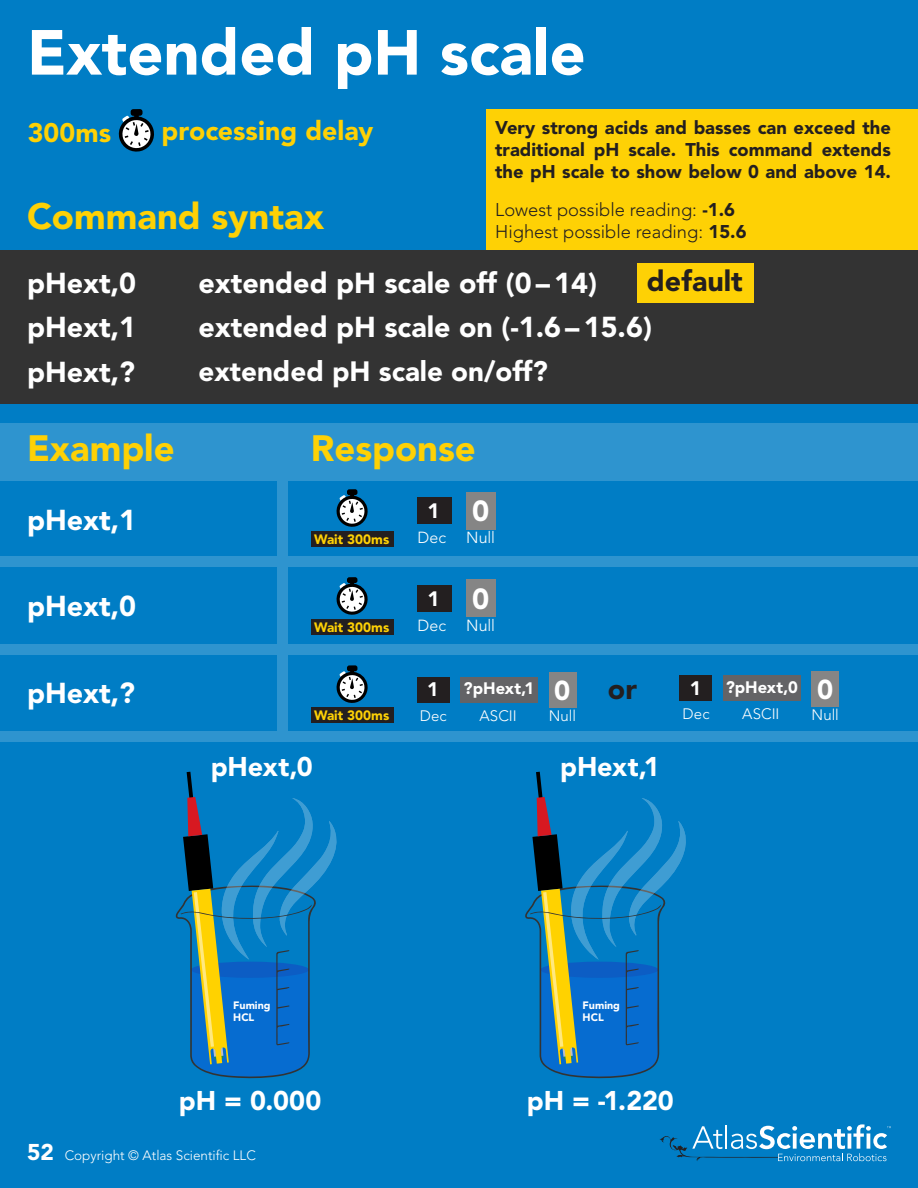
<style>
.page{position:relative;width:918px;height:1188px;background:#007dc5}
.page>*{position:absolute;margin:0;border:0;box-sizing:border-box;transform-origin:0 0}
.t1{font:900 63px "Avenir LT Pro";color:#fff}
.t2{font:900 36.45px "Avenir LT Pro";color:#fed105}
.t3{font:900 28.95px "Avenir LT Pro";color:#fff}
.t4{font:900 28.65px "Avenir LT Pro";color:#fff}
.t5{font:900 28.65px "Avenir LT Pro";color:#231f20}
.t6{font:900 27.75px "Avenir LT Pro";color:#fff}
.t7{font:900 27.3px "Avenir LT Pro";color:#fff}
.t8{font:900 26.85px "Avenir LT Pro";color:#fff}
.t9{font:900 26.7px "Avenir LT Pro";letter-spacing:.005em;color:#fed105}
.t10{font:900 20.7px "Avenir LT Pro";color:#fff}
.t11{font:900 19.5px "Avenir LT Pro";color:#fff}
.t12{font:900 18.3px/22px "Avenir LT Pro";color:#231f20;text-align:justify}
.t13{font:300 18.3px "Avenir LT Pro";color:#231f20}
.t14{font:900 16.5px "Avenir LT Pro";letter-spacing:.005em;color:#fff}
.t15{font:300 16.05px "Avenir LT Pro";letter-spacing:.005em;color:#fff}
.t16{font:300 15px "Avenir LT Pro";color:#fff}
.t17{font:300 13.5px "Avenir LT Pro";color:#fff}
.t18{font:900 13.5px "Avenir LT Pro";color:#fed105}
.t19{font:900 10.65px/12.8px "Avenir LT Pro";color:#fff}
.s1{font-weight:900}
.s2{font-weight:900;font-size:22.65px}
</style>
<div class="page">
<svg style="left:118px;top:109px;width:36px;height:43px"></svg>
<div style="left:0;top:423px;width:918px;height:58px;background:#2e94cf"></div>
<div style="left:277px;top:477px;width:11px;height:263px;background:#2e94cf"></div>
<div style="left:0;top:556px;width:918px;height:11px;background:#2e94cf"></div>
<div style="left:0;top:644px;width:918px;height:11px;background:#2e94cf"></div>
<div style="left:0;top:731px;width:918px;height:11px;background:#2e94cf"></div>
<div style="left:0;top:250px;width:918px;height:154px;background:#333"></div>
<div style="left:486px;top:109px;width:432px;height:141px;background:#fed105"></div>
<div style="left:637px;top:264px;width:117px;height:39px;background:#fed105"></div>
<svg style="left:175px;top:772px;width:161px;height:307px"></svg>
<svg style="left:525px;top:772px;width:161px;height:307px"></svg>
<div style="left:417px;top:497px;width:34px;height:27px;background:#231f20"></div>
<div style="left:466px;top:492px;width:30px;height:37px;background:#858585"></div>
<div style="left:311px;top:531px;width:82px;height:16px;background:#231f20"></div>
<svg style="left:336px;top:489px;width:32px;height:38px"></svg>
<div style="left:311px;top:707px;width:82px;height:16px;background:#231f20"></div>
<svg style="left:336px;top:665px;width:32px;height:38px"></svg>
<div style="left:417px;top:585px;width:34px;height:27px;background:#231f20"></div>
<div style="left:466px;top:580px;width:30px;height:37px;background:#858585"></div>
<div style="left:311px;top:619px;width:82px;height:15px;background:#231f20"></div>
<svg style="left:336px;top:577px;width:32px;height:38px"></svg>
<div style="left:460px;top:677px;width:78px;height:25px;background:#636366"></div>
<div style="left:417px;top:677px;width:32px;height:25px;background:#231f20"></div>
<div style="left:549px;top:673px;width:27px;height:35px;background:#858585"></div>
<div style="left:723px;top:676px;width:78px;height:25px;background:#636366"></div>
<div style="left:680px;top:676px;width:32px;height:25px;background:#231f20"></div>
<div style="left:812px;top:671px;width:27px;height:36px;background:#858585"></div>
<svg style="left:660px;top:1124px;width:231px;height:37px"></svg>
<p class="t1" style="left:27px;top:15px;width:560px">Extended pH scale</p>
<p class="t12" style="left:495px;top:117px;width:397px">Very strong acids and basses can exceed the traditional pH scale. This command extends the pH scale to show below 0 and above 14.</p>
<p class="t13" style="left:495px;top:199px;width:241px">Lowest possible reading: <span class="s1">-1.6</span></p>
<p class="t13" style="left:495px;top:221px;width:253px">Highest possible reading: <span class="s1">15.6</span></p>
<p class="t5" style="left:647px;top:264px;width:97px">default</p>
<p class="t9" style="left:28px;top:117px;width:85px">300ms</p>
<p class="t9" style="left:161px;top:115px;width:213px">processing delay</p>
<p class="t2" style="left:27px;top:195px;width:299px">Command syntax</p>
<p class="t4" style="left:198px;top:266px;width:400px">extended pH scale off (0 – 14)</p>
<p class="t4" style="left:198px;top:310px;width:455px">extended pH scale on (-1.6 – 15.6)</p>
<p class="t6" style="left:198px;top:355px;width:351px">extended pH scale on/off?</p>
<p class="t4" style="left:27px;top:266px;width:111px">pHext,0</p>
<p class="t4" style="left:27px;top:310px;width:111px">pHext,1</p>
<p class="t4" style="left:27px;top:354px;width:110px">pHext,?</p>
<p class="t2" style="left:27px;top:426px;width:149px">Example</p>
<p class="t2" style="left:311px;top:426px;width:166px">Response</p>
<p class="t4" style="left:27px;top:503px;width:111px">pHext,1</p>
<p class="t4" style="left:27px;top:589px;width:111px">pHext,0</p>
<p class="t4" style="left:27px;top:676px;width:110px">pHext,?</p>
<p class="t3" style="left:472px;top:493px;width:19px">0</p>
<p class="t10" style="left:428px;top:498px;width:14px">1</p>
<p class="t15" style="left:418px;top:528px;width:30px">Dec</p>
<p class="t18" style="left:314px;top:531px;width:77px">Wait 300ms</p>
<p class="t15" style="left:466px;top:528px;width:30px">Null</p>
<p class="t3" style="left:472px;top:581px;width:19px">0</p>
<p class="t10" style="left:428px;top:586px;width:14px">1</p>
<p class="t15" style="left:418px;top:616px;width:30px">Dec</p>
<p class="t18" style="left:314px;top:619px;width:77px">Wait 300ms</p>
<p class="t15" style="left:466px;top:616px;width:30px">Null</p>
<p class="t18" style="left:314px;top:707px;width:77px">Wait 300ms</p>
<p class="t8" style="left:211px;top:750px;width:104px">pHext,0</p>
<p class="t11" style="left:427px;top:678px;width:13px">1</p>
<p class="t16" style="left:420px;top:706px;width:29px">Dec</p>
<p class="t14" style="left:464px;top:679px;width:72px">?pHext,1</p>
<p class="t16" style="left:479px;top:706px;width:39px">ASCII</p>
<p class="t7" style="left:554px;top:674px;width:18px">0</p>
<p class="t16" style="left:549px;top:707px;width:29px">Null</p>
<p class="t5" style="left:608px;top:671px;width:31px">or</p>
<p class="t8" style="left:560px;top:750px;width:101px">pHext,1</p>
<p class="t11" style="left:690px;top:677px;width:13px">1</p>
<p class="t16" style="left:683px;top:705px;width:29px">Dec</p>
<p class="t14" style="left:726px;top:677px;width:74px">?pHext,0</p>
<p class="t16" style="left:742px;top:705px;width:39px">ASCII</p>
<p class="t7" style="left:817px;top:673px;width:18px">0</p>
<p class="t16" style="left:812px;top:706px;width:29px">Null</p>
<p class="t19" style="left:233px;top:999px;width:39px">Fuming<br>HCL</p>
<p class="t19" style="left:583px;top:999px;width:39px">Fuming<br>HCL</p>
<p class="t8" style="left:179px;top:1085px;width:144px">pH = 0.000</p>
<p class="t8" style="left:527px;top:1085px;width:149px">pH = -1.220</p>
<p class="t17" style="left:27px;top:1148px;width:230px"><span class="s2">52</span> Copyright © Atlas Scientific LLC</p>
</div>
